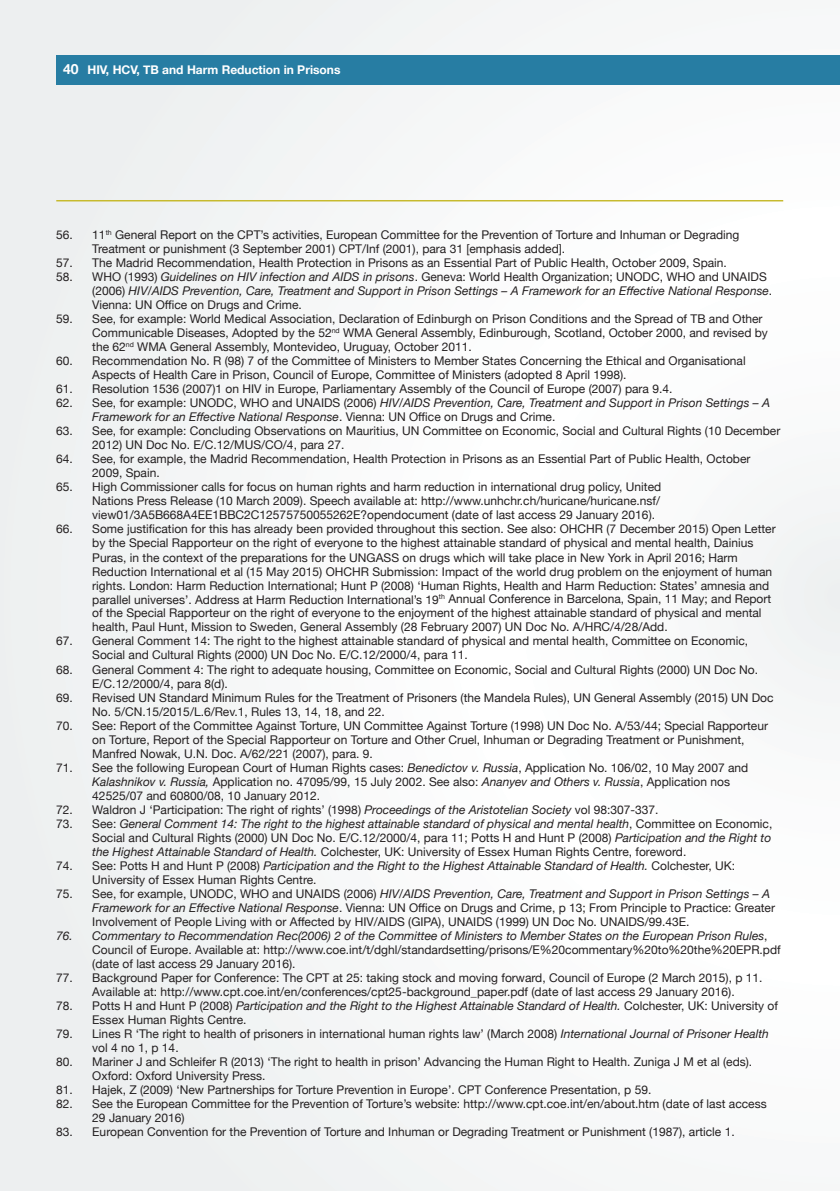
<style>
.page{position:relative;width:840px;height:1191px;background:#fff}
.page>*{position:absolute;margin:0;border:0;box-sizing:border-box;transform-origin:0 0}
.t1{font:12px/14px "Helvetica Neue";color:#231f20}
.t2{font:italic 12px/14px "Helvetica Neue";color:#231f20}
.t3{font:700 12px "Helvetica Neue";color:#fff}
.s1{font-size:14px}
.s2{font-style:normal}
.s3{font-style:italic}
</style>
<div class="page">
<div style="left:0;top:0;width:839px;height:1191px;background:#f7f8f9"></div>
<div style="left:56px;top:55px;width:783px;height:29px;background:#277da3"></div>
<hr style="left:56px;top:200px;width:726px;height:1px;background:#c7ba2e">
<p class="t3" style="left:63px;top:60px;width:279px"><span class="s1">40</span> HIV, HCV, TB and Harm Reduction in Prisons</p>
<p class="t1" style="left:92px;top:229px;width:648px;text-indent:-36px">56. 11<sup>th</sup> General Report on the CPT’s activities, European Committee for the Prevention of Torture and Inhuman or Degrading<br>Treatment or punishment (3 September 2001) CPT/Inf (2001), para 31 [emphasis added].</p>
<p class="t1" style="left:56px;top:257px;width:671px">57. The Madrid Recommendation, Health Protection in Prisons as an Essential Part of Public Health, October 2009, Spain.</p>
<p class="t2" style="left:92px;top:271px;width:681px;text-indent:-36px"><span class="s2">58. WHO (1993)</span> Guidelines on HIV infection and AIDS in prisons<span class="s2">. Geneva: World Health Organization; UNODC, WHO and UNAIDS (2006)</span> HIV/AIDS Prevention, Care, Treatment and Support in Prison Settings – A Framework for an Effective National Response<span class="s2">.<br>Vienna: UN Office on Drugs and Crime.</span></p>
<p class="t1" style="left:92px;top:313px;width:676px;text-indent:-36px">59. See, for example: World Medical Association, Declaration of Edinburgh on Prison Conditions and the Spread of TB and Other<br>Communicable Diseases, Adopted by the 52<sup>nd</sup> WMA General Assembly, Edinburough, Scotland, October 2000, and revised by the 62<sup>nd</sup> WMA General Assembly, Montevideo, Uruguay, October 2011.</p>
<p class="t1" style="left:92px;top:355px;width:654px;text-indent:-36px">60. Recommendation No. R (98) 7 of the Committee of Ministers to Member States Concerning the Ethical and Organisational<br>Aspects of Health Care in Prison, Council of Europe, Committee of Ministers (adopted 8 April 1998).</p>
<p class="t1" style="left:56px;top:383px;width:617px">61. Resolution 1536 (2007)1 on HIV in Europe, Parliamentary Assembly of the Council of Europe (2007) para 9.4.</p>
<p class="t2" style="left:92px;top:397px;width:679px;text-indent:-36px"><span class="s2">62. See, for example: UNODC, WHO and UNAIDS (2006)</span> HIV/AIDS Prevention, Care, Treatment and Support in Prison Settings – A<br>Framework for an Effective National Response<span class="s2">. Vienna: UN Office on Drugs and Crime.</span></p>
<p class="t1" style="left:92px;top:425px;width:689px;text-indent:-36px">63. See, for example: Concluding Observations on Mauritius, UN Committee on Economic, Social and Cultural Rights (10 December<br>2012) UN Doc No. E/C.12/MUS/CO/4, para 27.</p>
<p class="t1" style="left:92px;top:453px;width:659px;text-indent:-36px">64. See, for example, the Madrid Recommendation, Health Protection in Prisons as an Essential Part of Public Health, October<br>2009, Spain.</p>
<p class="t1" style="left:92px;top:481px;width:570px;text-align:justify;text-indent:-36px">65. High Commissioner calls for focus on human rights and harm reduction in international drug policy, United Nations Press Release (10 March 2009). Speech available at: http://www.unhchr.ch/huricane/huricane.nsf/ view01/3A5B668A4EE1BBC2C12575750055262E?opendocument (date of last access 29 January 2016).</p>
<p class="t1" style="left:92px;top:523px;width:684px;text-indent:-36px">66. Some justification for this has already been provided throughout this section. See also: OHCHR (7 December 2015) Open Letter by the Special Rapporteur on the right of everyone to the highest attainable standard of physical and mental health, Dainius Puras, in the context of the preparations for the UNGASS on drugs which will take place in New York in April 2016; Harm Reduction International et al (15 May 2015) OHCHR Submission: Impact of the world drug problem on the enjoyment of human rights. London: Harm Reduction International; Hunt P (2008) ‘Human Rights, Health and Harm Reduction: States’ amnesia and parallel universes’. Address at Harm Reduction International’s 19<sup>th</sup> Annual Conference in Barcelona, Spain, 11 May; and Report of the Special Rapporteur on the right of everyone to the enjoyment of the highest attainable standard of physical and mental health, Paul Hunt, Mission to Sweden, General Assembly (28 February 2007) UN Doc No. A/HRC/4/28/Add.</p>
<p class="t1" style="left:92px;top:635px;width:657px;text-indent:-36px">67. General Comment 14: The right to the highest attainable standard of physical and mental health, Committee on Economic,<br>Social and Cultural Rights (2000) UN Doc No. E/C.12/2000/4, para 11.</p>
<p class="t1" style="left:92px;top:663px;width:667px;text-indent:-36px">68. General Comment 4: The right to adequate housing, Committee on Economic, Social and Cultural Rights (2000) UN Doc No.<br>E/C.12/2000/4, para 8(d).</p>
<p class="t1" style="left:92px;top:691px;width:682px;text-indent:-36px">69. Revised UN Standard Minimum Rules for the Treatment of Prisoners (the Mandela Rules), UN General Assembly (2015) UN Doc<br>No. 5/CN.15/2015/L.6/Rev.1, Rules 13, 14, 18, and 22.</p>
<p class="t1" style="left:92px;top:719px;width:677px;text-indent:-36px">70. See: Report of the Committee Against Torture, UN Committee Against Torture (1998) UN Doc No. A/53/44; Special Rapporteur on Torture, Report of the Special Rapporteur on Torture and Other Cruel, Inhuman or Degrading Treatment or Punishment,<br>Manfred Nowak, U.N. Doc. A/62/221 (2007), para. 9.</p>
<p class="t1" style="left:92px;top:761px;width:657px;text-indent:-36px">71. See the following European Court of Human Rights cases: <span class="s3">Benedictov v. Russia</span>, Application No. 106/02, 10 May 2007 and<br><span class="s3">Kalashnikov v. Russia,</span> Application no. 47095/99, 15 July 2002. See also: <span class="s3">Ananyev and Others v. Russia</span>, Application nos<br>42525/07 and 60800/08, 10 January 2012.</p>
<p class="t1" style="left:56px;top:803px;width:603px">72. Waldron J ‘Participation: The right of rights’ (1998) <span class="s3">Proceedings of the Aristotelian Society</span> vol 98:307-337.</p>
<p class="t1" style="left:92px;top:817px;width:681px;text-align:justify;text-indent:-36px">73. See: <span class="s3">General Comment 14: The right to the highest attainable standard of physical and mental health</span>, Committee on Economic, Social and Cultural Rights (2000) UN Doc No. E/C.12/2000/4, para 11; Potts H and Hunt P (2008) <span class="s3">Participation and the Right to the Highest Attainable Standard of Health.</span> Colchester, UK: University of Essex Human Rights Centre, foreword.</p>
<p class="t1" style="left:92px;top:859px;width:644px;text-indent:-36px">74. See: Potts H and Hunt P (2008) <span class="s3">Participation and the Right to the Highest Attainable Standard of Health.</span> Colchester, UK:<br>University of Essex Human Rights Centre.</p>
<p class="t1" style="left:92px;top:887px;width:683px;text-indent:-36px">75. See, for example, UNODC, WHO and UNAIDS (2006) <span class="s3">HIV/AIDS Prevention, Care, Treatment and Support in Prison Settings – A<br>Framework for an Effective National Response</span>. Vienna: UN Office on Drugs and Crime, p 13; From Principle to Practice: Greater<br>Involvement of People Living with or Affected by HIV/AIDS (GIPA), UNAIDS (1999) UN Doc No. UNAIDS/99.43E.</p>
<p class="t1" style="left:92px;top:929px;width:689px;text-indent:-36px"><span class="s3">76. Commentary to Recommendation Rec(2006) 2 of the Committee of Ministers to Member States on the European Prison Rules</span>,<br>Council of Europe. Available at: http://www.coe.int/t/dghl/standardsetting/prisons/E%20commentary%20to%20the%20EPR.pdf (date of last access 29 January 2016).</p>
<p class="t1" style="left:92px;top:971px;width:671px;text-indent:-36px">77. Background Paper for Conference: The CPT at 25: taking stock and moving forward, Council of Europe (2 March 2015), p 11.<br>Available at: http://www.cpt.coe.int/en/conferences/cpt25-background_paper.pdf (date of last access 29 January 2016).</p>
<p class="t1" style="left:92px;top:999px;width:686px;text-indent:-36px">78. Potts H and Hunt P (2008) <span class="s3">Participation and the Right to the Highest Attainable Standard of Health.</span> Colchester, UK: University of<br>Essex Human Rights Centre.</p>
<p class="t1" style="left:92px;top:1027px;width:677px;text-indent:-36px">79. Lines R ‘The right to health of prisoners in international human rights law’ (March 2008) <span class="s3">International Journal of Prisoner Health </span>vol 4 no 1, p 14.</p>
<p class="t1" style="left:92px;top:1055px;width:661px;text-indent:-36px">80. Mariner J and Schleifer R (2013) ‘The right to health in prison’ Advancing the Human Right to Health. Zuniga J M et al (eds).<br>Oxford: Oxford University Press.</p>
<p class="t1" style="left:56px;top:1083px;width:596px">81. Hajek, Z (2009) ‘New Partnerships for Torture Prevention in Europe’. CPT Conference Presentation, p 59.</p>
<p class="t1" style="left:92px;top:1097px;width:675px;text-indent:-36px">82. See the European Committee for the Prevention of Torture’s website: http://www.cpt.coe.int/en/about.htm (date of last access<br>29 January 2016)</p>
<p class="t1" style="left:56px;top:1125px;width:679px">83. European Convention for the Prevention of Torture and Inhuman or Degrading Treatment or Punishment (1987), article 1.</p>
</div>
